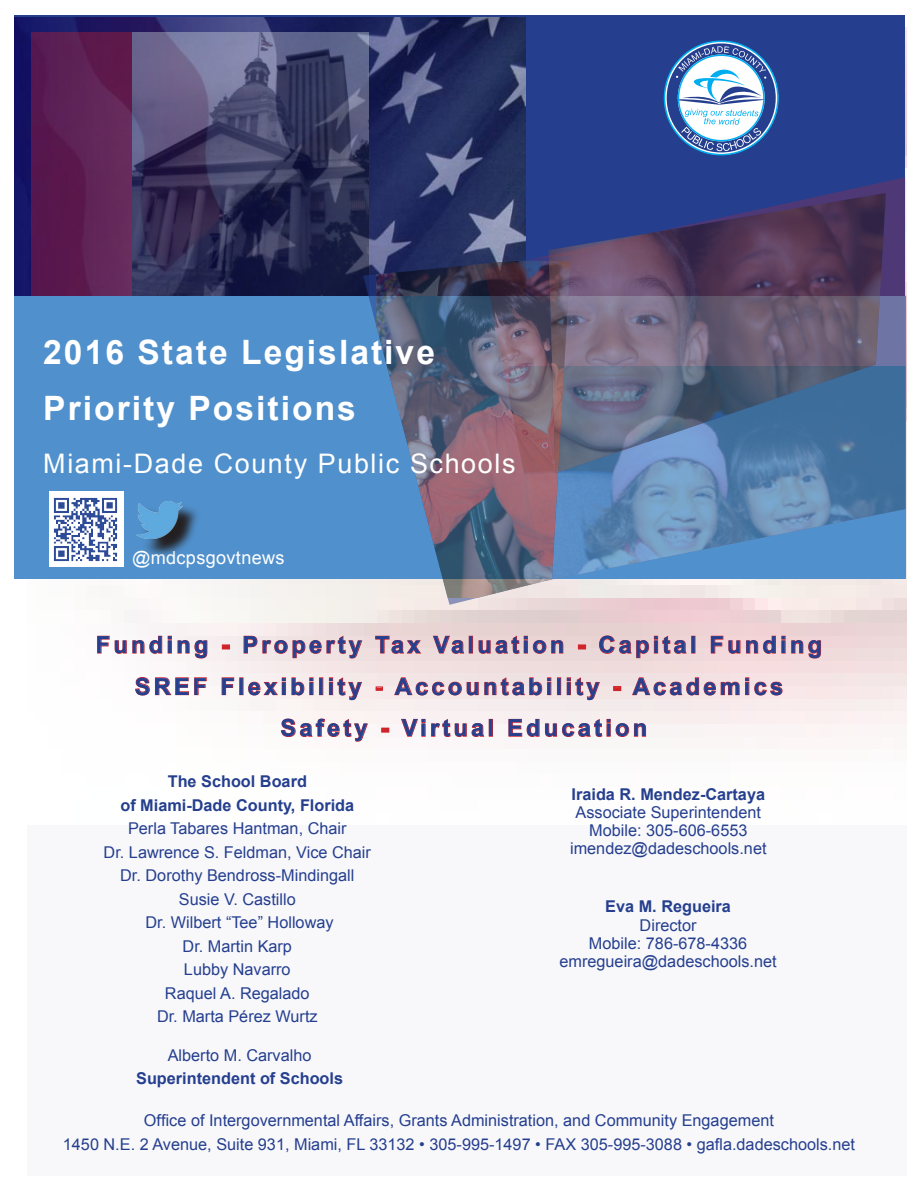
<style>
.page{position:relative;width:918px;height:1188px;background:#fff}
.page>*{position:absolute;margin:0;border:0;box-sizing:border-box;transform-origin:0 0}
.t1{font:700 33.6px/56.2px "Arial";letter-spacing:.06em;color:#fff}
.t2{font:27px "Arial";letter-spacing:.06em;color:#fff}
.t3{font:700 23.55px "Arial";letter-spacing:.14em;color:#25408f}
.t4{font:18.15px "Arial";letter-spacing:.02em;color:#fff}
.t5{font:16.2px "Arial";color:#253f8e}
.t6{font:700 16.2px "Arial";color:#253f8e}
.s1{color:#d1232a}
</style>
<div class="page">
<div style="left:27px;top:27px;width:879px;height:1148px;background:#f8f8fb"></div>
<img style="left:208px;top:27px;width:698px;height:710px">
<div style="left:14px;top:15px;width:891px;height:281px;background:#253f8e"></div>
<img style="left:14px;top:18px;width:511px;height:278px">
<div style="left:14px;top:296px;width:892px;height:283px;background:#5090cc"></div>
<div style="left:32px;top:32px;width:336px;height:263px;background:#5d1f54"></div>
<img style="left:133px;top:32px;width:235px;height:263px">
<svg style="left:484px;top:177px;width:421px;height:189px"></svg>
<img style="left:571px;top:366px;width:334px;height:215px">
<svg style="left:664px;top:40px;width:115px;height:115px"></svg>
<svg style="left:363px;top:255px;width:208px;height:350px"></svg>
<img style="left:376px;top:261px;width:195px;height:337px">
<img style="left:549px;top:193px;width:337px;height:280px">
<div style="left:49px;top:491px;width:74px;height:76px;background:#fff"></div>
<img style="left:53px;top:497px;width:65px;height:65px">
<svg style="left:146px;top:506px;width:51px;height:50px"></svg>
<img style="left:136px;top:501px;width:47px;height:38px">
<svg style="left:97px;top:635px;width:111px;height:24px"></svg>
<div style="left:222px;top:644px;width:8px;height:5px;border:2px solid #d1232a"></div>
<svg style="left:243px;top:635px;width:120px;height:24px"></svg>
<svg style="left:375px;top:635px;width:47px;height:19px"></svg>
<svg style="left:432px;top:635px;width:33px;height:19px"></svg>
<div style="left:469px;top:636px;width:4px;height:18px;border:1px solid #d1232a"></div>
<svg style="left:478px;top:635px;width:86px;height:19px"></svg>
<div style="left:578px;top:644px;width:8px;height:5px;border:2px solid #d1232a"></div>
<svg style="left:599px;top:635px;width:88px;height:24px"></svg>
<div style="left:691px;top:636px;width:4px;height:18px;border:1px solid #d1232a"></div>
<svg style="left:710px;top:635px;width:112px;height:24px"></svg>
<svg style="left:135px;top:677px;width:72px;height:19px"></svg>
<svg style="left:221px;top:677px;width:14px;height:19px"></svg>
<div style="left:239px;top:677px;width:4px;height:18px;border:1px solid #d1232a"></div>
<svg style="left:248px;top:677px;width:65px;height:19px"></svg>
<div style="left:309px;top:682px;width:4px;height:13px;border:1px solid #d1232a"></div>
<div style="left:319px;top:677px;width:4px;height:18px;border:1px solid #d1232a"></div>
<svg style="left:329px;top:677px;width:34px;height:23px"></svg>
<svg style="left:376px;top:686px;width:7px;height:5px"></svg>
<svg style="left:394px;top:677px;width:157px;height:19px"></svg>
<div style="left:547px;top:682px;width:4px;height:13px;border:1px solid #d1232a"></div>
<div style="left:557px;top:677px;width:4px;height:18px;border:1px solid #d1232a"></div>
<svg style="left:567px;top:677px;width:34px;height:23px"></svg>
<div style="left:613px;top:686px;width:8px;height:5px;border:2px solid #d1232a"></div>
<svg style="left:631px;top:677px;width:152px;height:19px"></svg>
<svg style="left:281px;top:718px;width:88px;height:24px"></svg>
<div style="left:381px;top:728px;width:8px;height:5px;border:2px solid #d1232a"></div>
<svg style="left:400px;top:718px;width:85px;height:19px"></svg>
<div style="left:489px;top:719px;width:4px;height:18px;border:1px solid #d1232a"></div>
<svg style="left:508px;top:718px;width:138px;height:19px"></svg>
<p class="t1" style="left:43px;top:325px;width:393px">2016 State Legislative<br>Priority Positions</p>
<p class="t2" style="left:43px;top:445px;width:474px">Miami-Dade County Public Schools</p>
<p class="t4" style="left:132px;top:545px;width:154px">@mdcpsgovtnews</p>
<p class="t3" style="left:96px;top:629px;width:728px">Funding <span class="s1">-</span> Property Tax Valuation <span class="s1">-</span> Capital Funding</p>
<p class="t3" style="left:135px;top:671px;width:650px">SREF Flexibility <span class="s1">-</span> Accountability <span class="s1">-</span> Academics</p>
<p class="t3" style="left:281px;top:712px;width:368px">Safety <span class="s1">-</span> Virtual Education</p>
<p class="t6" style="left:168px;top:771px;width:141px">The School Board</p>
<p class="t6" style="left:120px;top:794px;width:235px">of Miami-Dade County, Florida</p>
<p class="t5" style="left:128px;top:818px;width:220px">Perla Tabares Hantman, Chair</p>
<p class="t5" style="left:104px;top:842px;width:269px">Dr. Lawrence S. Feldman, Vice Chair</p>
<p class="t5" style="left:120px;top:865px;width:236px">Dr. Dorothy Bendross-Mindingall</p>
<p class="t5" style="left:179px;top:889px;width:118px">Susie V. Castillo</p>
<p class="t5" style="left:146px;top:912px;width:190px">Dr. Wilbert “Tee” Holloway</p>
<p class="t5" style="left:183px;top:936px;width:111px">Dr. Martin Karp</p>
<p class="t5" style="left:184px;top:959px;width:108px">Lubby Navarro</p>
<p class="t5" style="left:165px;top:983px;width:146px">Raquel A. Regalado</p>
<p class="t5" style="left:157px;top:1006px;width:162px">Dr. Marta Pérez Wurtz</p>
<p class="t5" style="left:168px;top:1044px;width:145px">Alberto M. Carvalho</p>
<p class="t6" style="left:136px;top:1068px;width:209px">Superintendent of Schools</p>
<p class="t6" style="left:572px;top:784px;width:195px">Iraida R. Mendez-Cartaya</p>
<p class="t5" style="left:576px;top:802px;width:187px">Associate Superintendent</p>
<p class="t5" style="left:589px;top:820px;width:160px">Mobile: 305-606-6553</p>
<p class="t5" style="left:570px;top:838px;width:198px">imendez@dadeschools.net</p>
<p class="t6" style="left:605px;top:896px;width:127px">Eva M. Regueira</p>
<p class="t5" style="left:640px;top:914px;width:58px">Director</p>
<p class="t5" style="left:589px;top:932px;width:160px">Mobile: 786-678-4336</p>
<p class="t5" style="left:559px;top:950px;width:219px">emregueira@dadeschools.net</p>
<p class="t5" style="left:144px;top:1110px;width:631px">Office of Intergovernmental Affairs, Grants Administration, and Community Engagement</p>
<p class="t5" style="left:63px;top:1133px;width:794px">1450 N.E. 2 Avenue, Suite 931, Miami, FL 33132 • 305-995-1497 • FAX 305-995-3088 • gafla.dadeschools.net</p>
</div>
